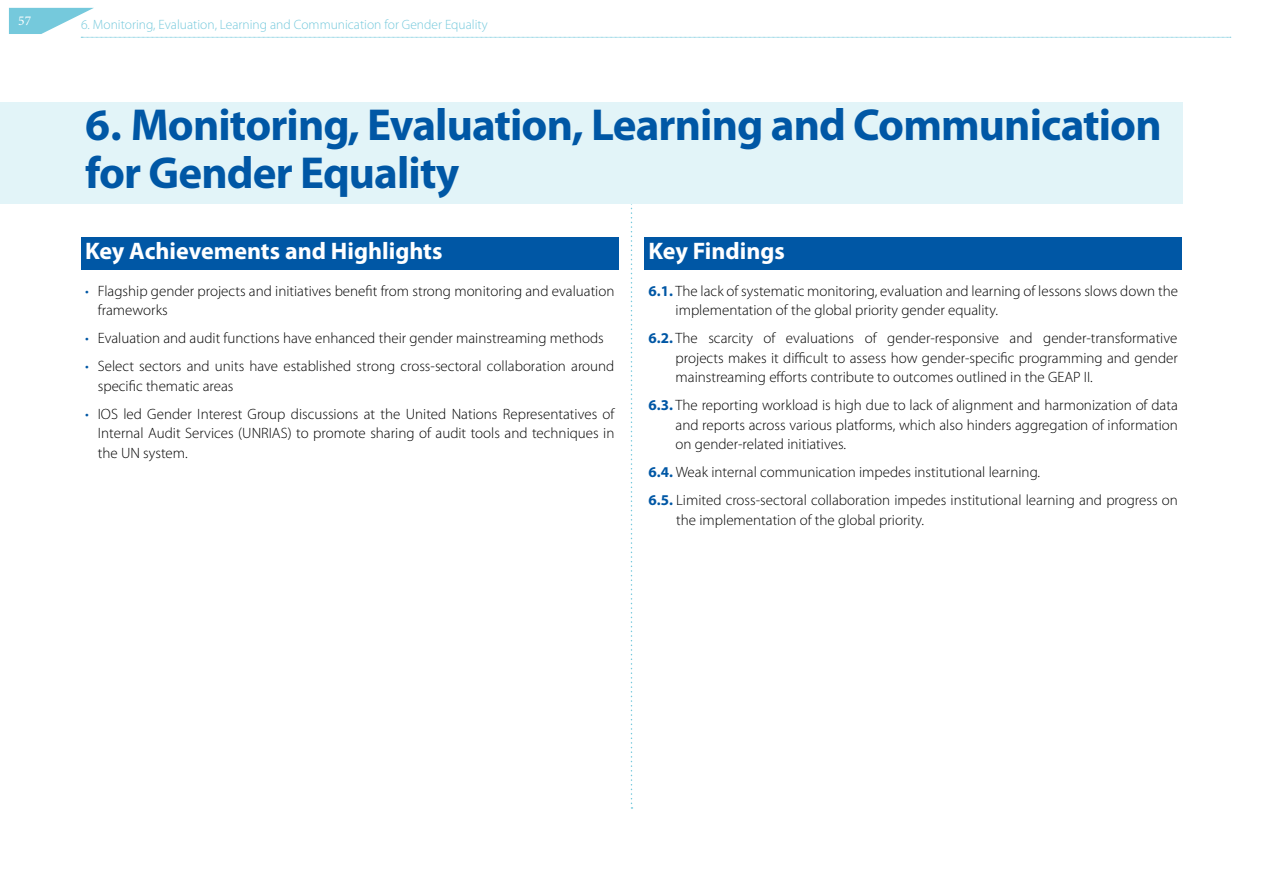
<style>
.page{position:relative;width:1263px;height:893px;background:#fff}
.page>*{position:absolute;margin:0;border:0;box-sizing:border-box;transform-origin:0 0}
.t1{font:700 45px/48px "Myriad Pro";letter-spacing:-.02em;color:#0057a5}
.t2{font:700 24px "Myriad Pro";color:#fff}
.t3{font:300 15px/19.5px "Myriad Pro";color:#000}
.t4{font:300 13.5px "Myriad Pro";color:#75c9dc}
.t5{font:13.5px "Minion Pro";color:#fff}
.s1{color:#0057a5}
.s2{font-weight:700;color:#0057a5}
</style>
<div class="page">
<svg style="left:9px;top:8px;width:1222px;height:30px"></svg>
<svg style="left:631px;top:204px;width:1px;height:605px"></svg>
<div style="left:0;top:102px;width:1182px;height:102px;background:#e2f4f8"></div>
<div style="left:81px;top:237px;width:538px;height:32px;background:#0057a5"></div>
<div style="left:644px;top:237px;width:538px;height:32px;background:#0057a5"></div>
<p class="t5" style="left:18px;top:12px;width:14px">57</p>
<p class="t4" style="left:81px;top:16px;width:408px">6. Monitoring, Evaluation, Learning and Communication for Gender Equality</p>
<h1 class="t1" style="left:85px;top:101px;width:1078px">6. Monitoring, Evaluation, Learning and Communication for Gender Equality</h1>
<h2 class="t2" style="left:85px;top:238px;width:359px">Key Achievements and Highlights</h2>
<p class="t3" style="left:98px;top:281px;width:518px;text-indent:-13px"><span class="s1">•</span> Flagship gender projects and initiatives benefit from strong monitoring and evaluation frameworks</p>
<p class="t3" style="left:85px;top:328px;width:520px"><span class="s1">•</span> Evaluation and audit functions have enhanced their gender mainstreaming methods</p>
<p class="t3" style="left:98px;top:356px;width:518px;text-indent:-13px"><span class="s1">•</span> Select sectors and units have established strong cross-sectoral collaboration around specific thematic areas</p>
<p class="t3" style="left:98px;top:404px;width:518px;text-align:justify;text-indent:-13px"><span class="s1">•</span> IOS led Gender Interest Group discussions at the United Nations Representatives of Internal Audit Services (UNRIAS) to promote sharing of audit tools and techniques in the UN system.</p>
<h2 class="t2" style="left:648px;top:238px;width:138px">Key Findings</h2>
<p class="t3" style="left:676px;top:281px;width:504px;text-indent:-27px"><span class="s2">6.1.</span> The lack of systematic monitoring, evaluation and learning of lessons slows down the implementation of the global priority gender equality.</p>
<p class="t3" style="left:676px;top:328px;width:504px;text-align:justify;text-indent:-27px"><span class="s2">6.2.</span> The scarcity of evaluations of gender-responsive and gender-transformative projects makes it difficult to assess how gender-specific programming and gender mainstreaming efforts contribute to outcomes outlined in the GEAP II.</p>
<p class="t3" style="left:676px;top:395px;width:504px;text-align:justify;text-indent:-27px"><span class="s2">6.3.</span> The reporting workload is high due to lack of alignment and harmonization of data and reports across various platforms, which also hinders aggregation of information on gender-related initiatives.</p>
<p class="t3" style="left:648px;top:458px;width:531px;line-height:28px"><span class="s2">6.4.</span> Weak internal communication impedes institutional learning.<br><span class="s2">6.5.</span> Limited cross-sectoral collaboration impedes institutional learning and progress on</p>
<p class="t3" style="left:676px;top:510px;width:249px">the implementation of the global priority.</p>
</div>
